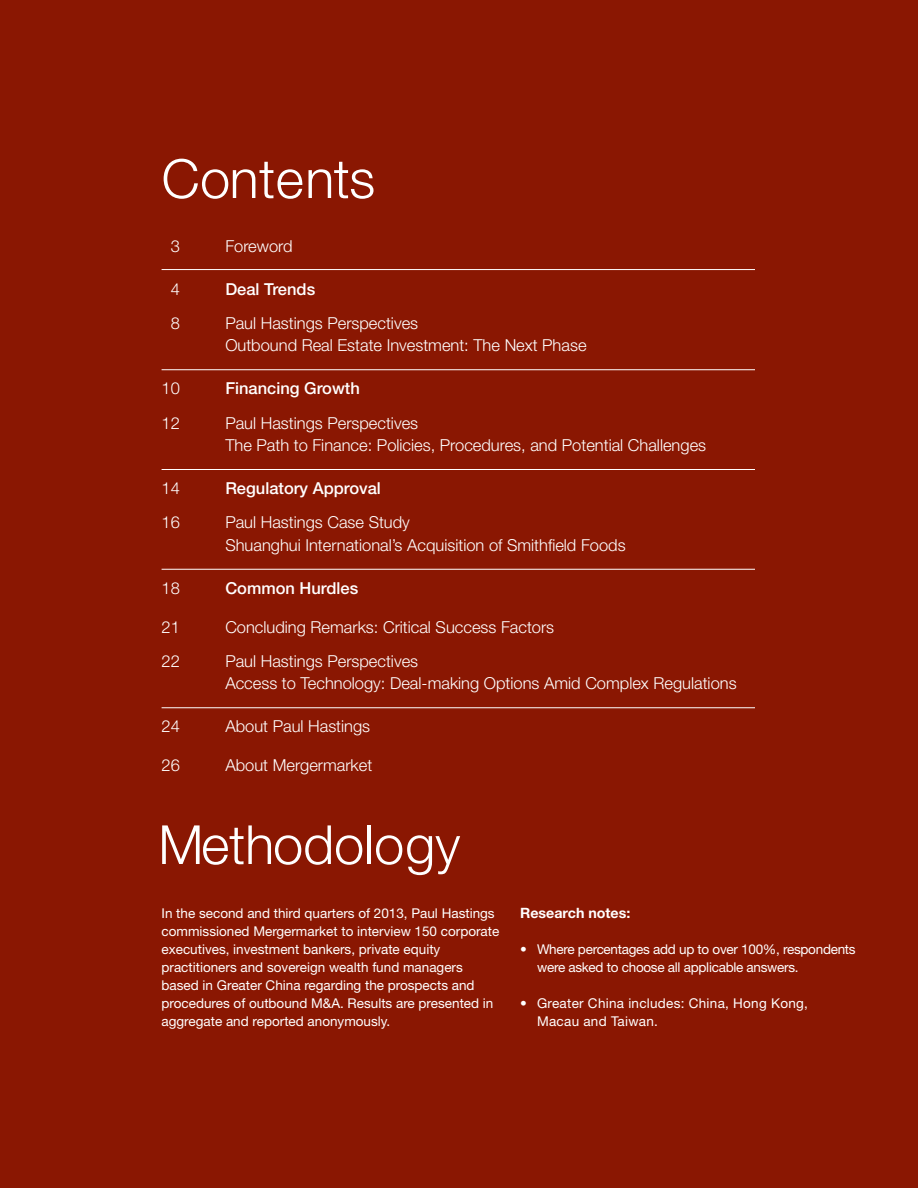
<style>
.page{position:relative;width:918px;height:1188px;background:#8a1702}
.page>*{position:absolute;margin:0;border:0;box-sizing:border-box;transform-origin:0 0}
.t1{font:300 54px "Helvetica Neue LT Std";color:#fff}
.t2{font:300 16.5px/22.5px "Helvetica Neue LT Std";color:#fff}
.t3{font:500 16.5px "Helvetica Neue LT Std";color:#fff}
.t4{font:700 14.25px "Helvetica Neue LT Std";color:#fff}
.t5{font:13.5px/18px "Helvetica Neue LT Std";color:#fff}
.t6{font:13.5px/18px "Helvetica Neue LT Std";letter-spacing:-.02em;color:#fff}
.t7{font:13.5px/18px "Helvetica Neue LT Std";letter-spacing:.02em;color:#fff}
</style>
<div class="page">
<hr style="left:162px;top:269px;width:593px;height:1px;background:#fff">
<hr style="left:162px;top:369px;width:593px;height:1px;background:#fff">
<hr style="left:162px;top:469px;width:593px;height:1px;background:#fff">
<hr style="left:162px;top:569px;width:593px;height:1px;background:#fff">
<hr style="left:162px;top:707px;width:593px;height:1px;background:#fff">
<h1 class="t1" style="left:162px;top:146px;width:215px">Contents</h1>
<p class="t2" style="left:171px;top:234px;width:11px">3</p>
<p class="t2" style="left:225px;top:234px;width:69px">Foreword</p>
<p class="t2" style="left:171px;top:277px;width:11px">4</p>
<p class="t3" style="left:225px;top:279px;width:91px">Deal Trends</p>
<p class="t2" style="left:171px;top:311px;width:11px">8</p>
<p class="t2" style="left:225px;top:311px;width:363px">Paul Hastings Perspectives<br>Outbound Real Estate Investment: The Next Phase</p>
<p class="t2" style="left:162px;top:377px;width:20px">10</p>
<p class="t3" style="left:225px;top:379px;width:136px">Financing Growth</p>
<p class="t2" style="left:162px;top:411px;width:20px">12</p>
<p class="t2" style="left:225px;top:411px;width:482px">Paul Hastings Perspectives<br>The Path to Finance: Policies, Procedures, and Potential Challenges</p>
<p class="t2" style="left:162px;top:477px;width:20px">14</p>
<p class="t3" style="left:225px;top:478px;width:157px">Regulatory Approval</p>
<p class="t2" style="left:162px;top:511px;width:20px">16</p>
<p class="t2" style="left:225px;top:511px;width:402px">Paul Hastings Case Study<br>Shuanghui International’s Acquisition of Smithfield Foods</p>
<p class="t2" style="left:162px;top:576px;width:20px">18</p>
<p class="t3" style="left:225px;top:578px;width:134px">Common Hurdles</p>
<p class="t2" style="left:162px;top:615px;width:20px">21</p>
<p class="t2" style="left:225px;top:615px;width:330px">Concluding Remarks: Critical Success Factors</p>
<p class="t2" style="left:162px;top:649px;width:20px">22</p>
<p class="t2" style="left:225px;top:649px;width:513px">Paul Hastings Perspectives<br>Access to Technology: Deal-making Options Amid Complex Regulations</p>
<p class="t2" style="left:162px;top:715px;width:20px">24</p>
<p class="t2" style="left:225px;top:715px;width:146px">About Paul Hastings</p>
<p class="t2" style="left:162px;top:754px;width:20px">26</p>
<p class="t2" style="left:225px;top:754px;width:149px">About Mergermarket</p>
<h1 class="t1" style="left:158px;top:812px;width:303px">Methodology</h1>
<p class="t5" style="left:162px;top:904px;width:339px">In the second and third quarters of 2013, Paul Hastings commissioned Mergermarket to interview 150 corporate executives, investment bankers, private equity practitioners and sovereign wealth fund managers based in Greater China regarding the prospects and procedures of outbound M&amp;A. Results are presented in aggregate and reported anonymously.</p>
<p class="t4" style="left:520px;top:904px;width:112px">Research notes:</p>
<p class="t6" style="left:537px;top:940px;width:320px;text-indent:-17px">• Where percentages add up to over 100%, respondents were asked to choose all applicable answers.</p>
<p class="t7" style="left:537px;top:994px;width:272px;text-indent:-17px">• Greater China includes: China, Hong Kong,<br>Macau and Taiwan.</p>
</div>
